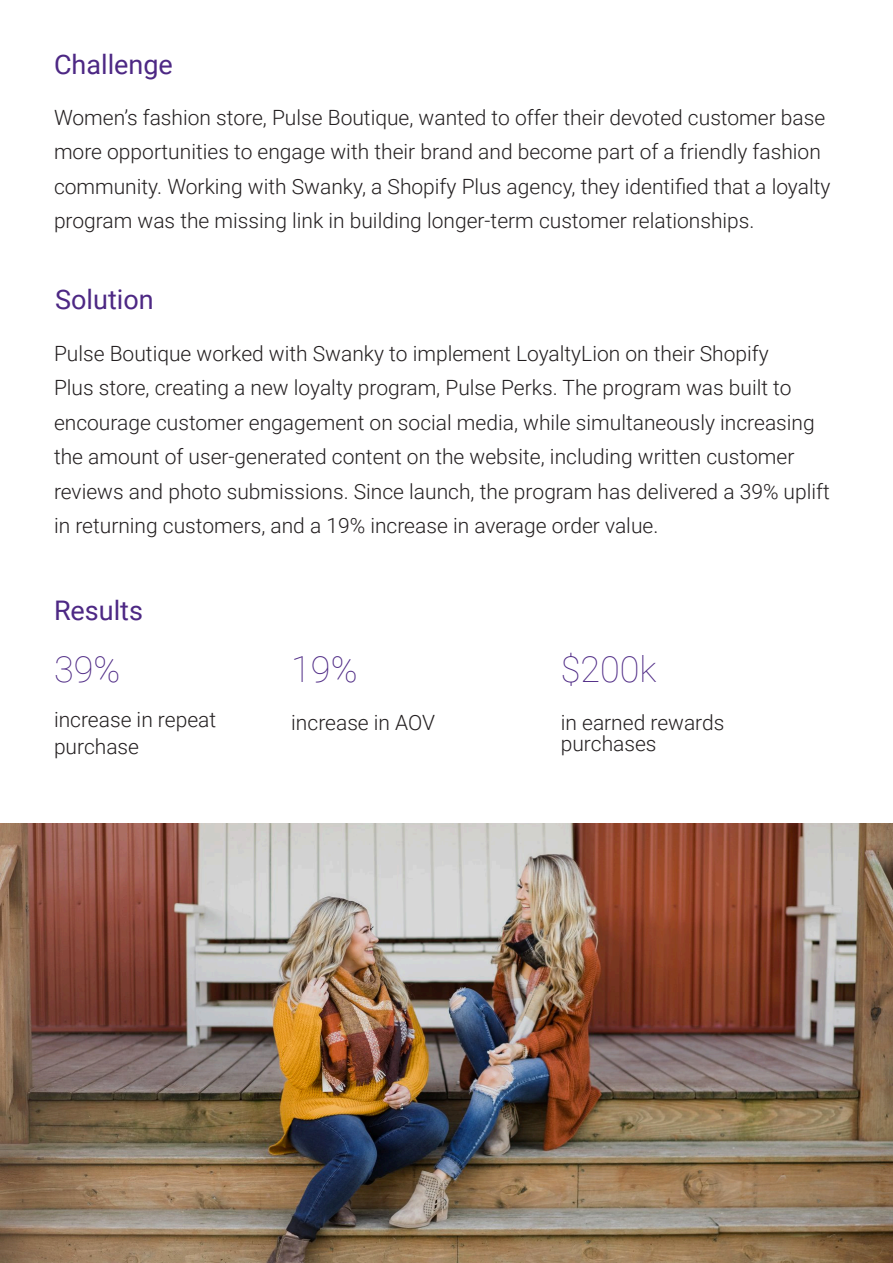
<style>
.page{position:relative;width:893px;height:1263px;background:#fff}
.page>*{position:absolute;margin:0;border:0;box-sizing:border-box;transform-origin:0 0}
.Page_Title{font:100 36px "Roboto";color:#4d2884}
.Paragraph_Style_1{font:100 36px "Roboto";color:#4d2884}
.Subheadings{font:27px "Roboto";color:#4d2884}
.Page_Title-2{font:300 21px/34.5px "Roboto";color:#231f20}
</style>
<div class="page">
<img style="left:0;top:823px;width:893px;height:440px">
<p class="Subheadings" style="left:54px;top:46px;width:120px">Challenge</p>
<p class="Page_Title-2" style="left:54px;top:99px;width:778px">Women’s fashion store, Pulse Boutique, wanted to offer their devoted customer base more opportunities to engage with their brand and become part of a friendly fashion community. Working with Swanky, a Shopify Plus agency, they identified that a loyalty program was the missing link in building longer-term customer relationships.</p>
<p class="Subheadings" style="left:55px;top:281px;width:100px">Solution</p>
<p class="Page_Title-2" style="left:54px;top:335px;width:777px">Pulse Boutique worked with Swanky to implement LoyaltyLion on their Shopify<br>Plus store, creating a new loyalty program, Pulse Perks. The program was built to encourage customer engagement on social media, while simultaneously increasing the amount of user-generated content on the website, including written customer reviews and photo submissions. Since launch, the program has delivered a 39% uplift in returning customers, and a 19% increase in average order value.</p>
<p class="Subheadings" style="left:54px;top:591px;width:91px">Results</p>
<p class="Paragraph_Style_1" style="left:54px;top:644px;width:68px">39%</p>
<p class="Page_Title-2" style="left:54px;top:705px;width:164px;line-height:27px">increase in repeat purchase</p>
<p class="Page_Title" style="left:291px;top:644px;width:68px">19%</p>
<p class="Page_Title-2" style="left:291px;top:705px;width:145px">increase in AOV</p>
<p class="Page_Title" style="left:561px;top:644px;width:97px">$200k</p>
<p class="Page_Title-2" style="left:561px;top:711px;width:165px;line-height:21px">in earned rewards purchases</p>
</div>
